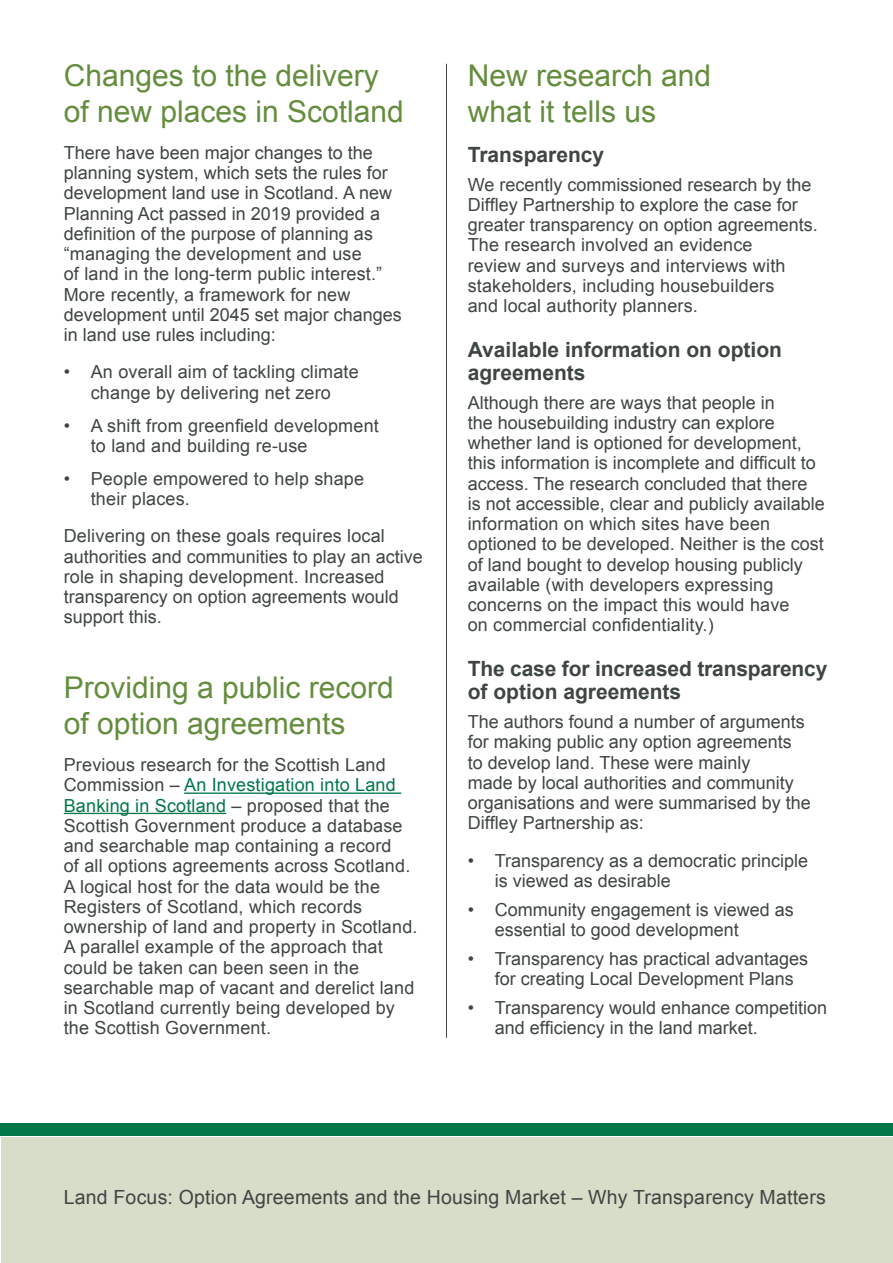
<style>
.page{position:relative;width:893px;height:1263px;background:#fff}
.page>*{position:absolute;margin:0;border:0;box-sizing:border-box;transform-origin:0 0}
.Heading{font:30px/36px "Arial";color:#648d3d}
.Sub_heading{font:700 21px/23.2px "Arial";color:#3e4543}
.t1{font:19.5px "Arial";letter-spacing:.01em;color:#3e4543}
.Body{font:18px/20.2px "Arial";color:#3e4543}
.List{font:18px/20.2px "Arial";color:#3e4543}
.s1{color:#007749}
</style>
<div class="page">
<div style="left:1px;top:1138px;width:891px;height:125px;background:#d8ddc9"></div>
<div style="left:0;top:1123px;width:893px;height:12px;background:#007749"></div>
<hr style="left:446px;top:64px;width:1px;height:974px;background:#3e4543">
<hr style="left:184px;top:792px;width:217px;height:2px;background:#007749">
<hr style="left:64px;top:813px;width:162px;height:1px;background:#007749">
<h1 class="Heading" style="left:64px;top:57px;width:342px">Changes to the delivery of new places in Scotland</h1>
<p class="Body" style="left:64px;top:143px;width:340px">There have been major changes to the planning system, which sets the rules for development land use in Scotland. A new Planning Act passed in 2019 provided a definition of the purpose of planning as “managing the development and use<br>of land in the long-term public interest.” More recently, a framework for new development until 2045 set major changes in land use rules including:</p>
<p class="List" style="left:64px;top:362px;width:297px;text-align:center">• An overall aim of tackling climate change by delivering net zero</p>
<p class="List" style="left:91px;top:415px;width:290px;text-indent:-27px">• A shift from greenfield development to land and building re-use</p>
<p class="List" style="left:91px;top:469px;width:275px;text-indent:-27px">• People empowered to help shape their places.</p>
<p class="Body" style="left:64px;top:526px;width:361px">Delivering on these goals requires local authorities and communities to play an active role in shaping development. Increased transparency on option agreements would support this.</p>
<h1 class="Heading" style="left:64px;top:669px;width:332px">Providing a public record of option agreements</h1>
<p class="Body" style="left:64px;top:755px;width:355px">Previous research for the Scottish Land Commission – <span class="s1">An Investigation into Land Banking in Scotland</span> – proposed that the Scottish Government produce a database and searchable map containing a record<br>of all options agreements across Scotland.<br>A logical host for the data would be the Registers of Scotland, which records ownership of land and property in Scotland.<br>A parallel example of the approach that could be taken can been seen in the searchable map of vacant and derelict land in Scotland currently being developed by the Scottish Government.</p>
<h1 class="Heading" style="left:468px;top:57px;width:245px">New research and what it tells us</h1>
<p class="Sub_heading" style="left:468px;top:144px;width:138px">Transparency</p>
<p class="Body" style="left:468px;top:174px;width:352px">We recently commissioned research by the Diffley Partnership to explore the case for greater transparency on option agreements.<br>The research involved an evidence<br>review and surveys and interviews with stakeholders, including housebuilders<br>and local authority planners.</p>
<p class="Sub_heading" style="left:468px;top:338px;width:316px">Available information on option agreements</p>
<p class="Body" style="left:468px;top:392px;width:359px">Although there are ways that people in<br>the housebuilding industry can explore whether land is optioned for development, this information is incomplete and difficult to access. The research concluded that there is not accessible, clear and publicly available information on which sites have been optioned to be developed. Neither is the cost of land bought to develop housing publicly available (with developers expressing concerns on the impact this would have<br>on commercial confidentiality.)</p>
<p class="Sub_heading" style="left:468px;top:658px;width:361px">The case for increased transparency of option agreements</p>
<p class="Body" style="left:468px;top:712px;width:345px">The authors found a number of arguments for making public any option agreements to develop land. These were mainly<br>made by local authorities and community organisations and were summarised by the Diffley Partnership as:</p>
<p class="List" style="left:495px;top:850px;width:315px;text-indent:-27px">• Transparency as a democratic principle is viewed as desirable</p>
<p class="List" style="left:495px;top:899px;width:301px;text-indent:-27px">• Community engagement is viewed as essential to good development</p>
<p class="List" style="left:495px;top:948px;width:315px;text-indent:-27px">• Transparency has practical advantages for creating Local Development Plans</p>
<p class="List" style="left:495px;top:997px;width:334px;text-indent:-27px">• Transparency would enhance competition and efficiency in the land market.</p>
<p class="t1" style="left:64px;top:1185px;width:763px">Land Focus: Option Agreements and the Housing Market – Why Transparency Matters</p>
</div>
